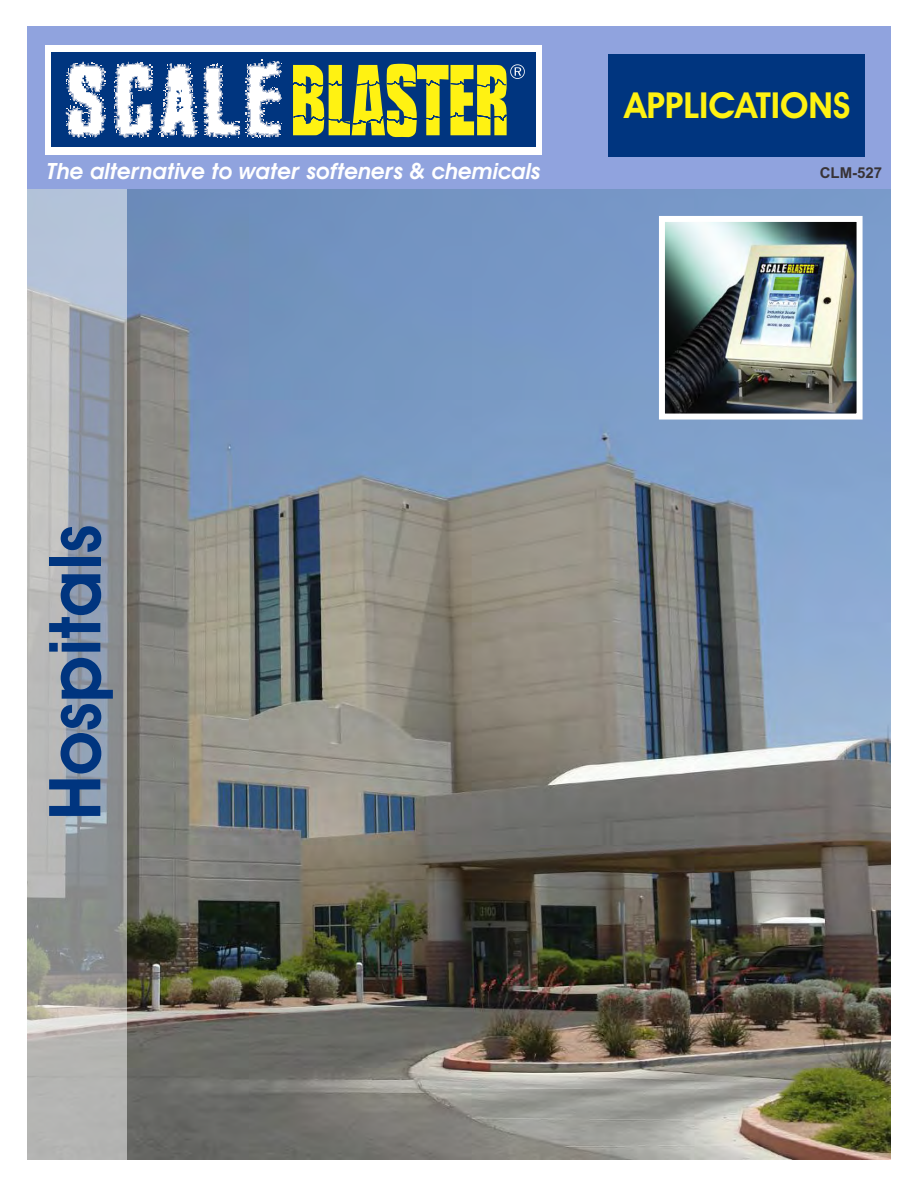
<style>
.page{position:relative;width:918px;height:1188px;background:#fff}
.page>*{position:absolute;margin:0;border:0;box-sizing:border-box;transform-origin:0 0}
.t1{font:600 72px "Avant Garde IT Cby BT";color:#00357f}
.t2{font:600 36px "Avant Garde IT Cby BT";color:#fff212}
.t3{font:italic 600 22.5px "Avant Garde IT Cby BT";color:#fff}
.t4{font:700 15px "Arial";color:#383336}
</style>
<div class="page">
<img style="left:126px;top:189px;width:765px;height:970px">
<div style="left:27px;top:26px;width:864px;height:163px;background:#90a3de"></div>
<img style="left:666px;top:223px;width:190px;height:190px">
<div style="left:659px;top:216px;width:204px;height:204px;border:6px solid #fff"></div>
<div style="left:27px;top:189px;width:99px;height:970px;background:#fff;opacity:.5"></div>
<div style="left:608px;top:54px;width:257px;height:103px;background:#00357f"></div>
<div style="left:45px;top:45px;width:497px;height:109px;background:#fff"></div>
<div style="left:51px;top:53px;width:485px;height:94px;background:#00357f"></div>
<svg style="left:66px;top:62px;width:40px;height:76px"></svg>
<svg style="left:114px;top:60px;width:168px;height:78px"></svg>
<svg style="left:293px;top:64px;width:232px;height:74px"></svg>
<h2 class="t2" style="left:625px;top:91px;width:227px">APPLICATIONS</h2>
<p class="t3" style="left:47px;top:162px;width:496px">The alternative to water softeners &amp; chemicals</p>
<p class="t4" style="left:820px;top:167px;width:64px">CLM-527</p>
<h1 class="t1" style="left:46px;top:820px;width:297px;rotate:-90deg">Hospitals</h1>
</div>
